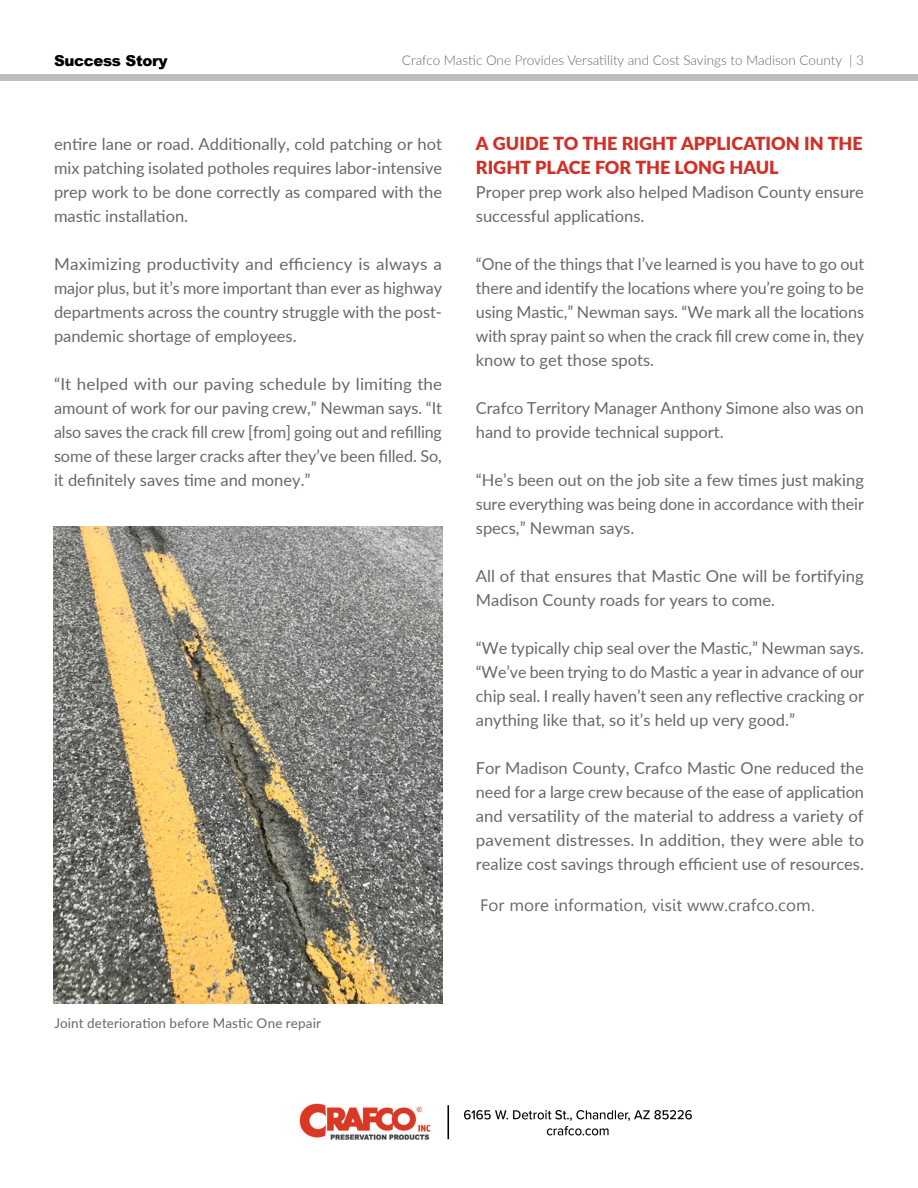
<style>
.page{position:relative;width:918px;height:1188px;background:#fff}
.page>*{position:absolute;margin:0;border:0;box-sizing:border-box;transform-origin:0 0}
.t1{font:900 18px/24px "Lato";color:#d13027}
.t2{font:16.5px/24px "Lato";color:#67686b;text-align:justify}
.t3{font:16.5px "Leelawadee";letter-spacing:.005em;color:#67686a}
.t4{font:900 15px "Arial";letter-spacing:-.025em;color:#000}
.t5{font:300 13.5px "Lato";color:#67686b}
.t6{font:13.5px "Lato";letter-spacing:.01em;color:#67686b}
</style>
<div class="page">
<img style="left:54px;top:526px;width:388px;height:478px">
<div style="left:0;top:75px;width:918px;height:6px;background:#bcbec0"></div>
<img style="left:299px;top:1103px;width:393px;height:37px">
<p class="t4" style="left:54px;top:50px;width:115px">Success Story</p>
<p class="t5" style="left:402px;top:51px;width:463px">Crafco Mastic One Provides Versatility and Cost Savings to Madison County | 3</p>
<p class="t2" style="left:54px;top:131px;width:390px">entire lane or road. Additionally, cold patching or hot mix patching isolated potholes requires labor-intensive prep work to be done correctly as compared with the mastic installation.</p>
<p class="t2" style="left:54px;top:251px;width:390px">Maximizing productivity and efficiency is always a major plus, but it’s more important than ever as highway departments across the country struggle with the post&shy;pandemic shortage of employees.</p>
<p class="t2" style="left:54px;top:371px;width:390px">“It helped with our paving schedule by limiting the amount of work for our paving crew,” Newman says. “It also saves the crack fill crew [from] going out and refilling some of these larger cracks after they’ve been filled. So, it definitely saves time and money.”</p>
<p class="t1" style="left:476px;top:131px;width:388px">A GUIDE TO THE RIGHT APPLICATION IN THE<br>RIGHT PLACE FOR THE LONG HAUL</p>
<p class="t2" style="left:476px;top:179px;width:390px">Proper prep work also helped Madison County ensure successful applications.</p>
<p class="t2" style="left:476px;top:251px;width:390px">“One of the things that I’ve learned is you have to go out there and identify the locations where you’re going to be using Mastic,” Newman says. “We mark all the locations with spray paint so when the crack fill crew come in, they know to get those spots.</p>
<p class="t2" style="left:476px;top:395px;width:390px">Crafco Territory Manager Anthony Simone also was on hand to provide technical support.</p>
<p class="t2" style="left:476px;top:467px;width:390px">“He’s been out on the job site a few times just making sure everything was being done in accordance with their specs,” Newman says.</p>
<p class="t2" style="left:476px;top:563px;width:390px">All of that ensures that Mastic One will be fortifying<br>Madison County roads for years to come.</p>
<p class="t2" style="left:476px;top:635px;width:390px">“We typically chip seal over the Mastic,” Newman says. “We’ve been trying to do Mastic a year in advance of our chip seal. I really haven’t seen any reflective cracking or anything like that, so it’s held up very good.”</p>
<p class="t2" style="left:476px;top:755px;width:390px">For Madison County, Crafco Mastic One reduced the need for a large crew because of the ease of application and versatility of the material to address a variety of pavement distresses. In addition, they were able to realize cost savings through efficient use of resources.</p>
<p class="t3" style="left:480px;top:896px;width:336px">For more information, visit www.crafco.com.</p>
<p class="t6" style="left:54px;top:1014px;width:268px">Joint deterioration before Mastic One repair</p>
</div>
